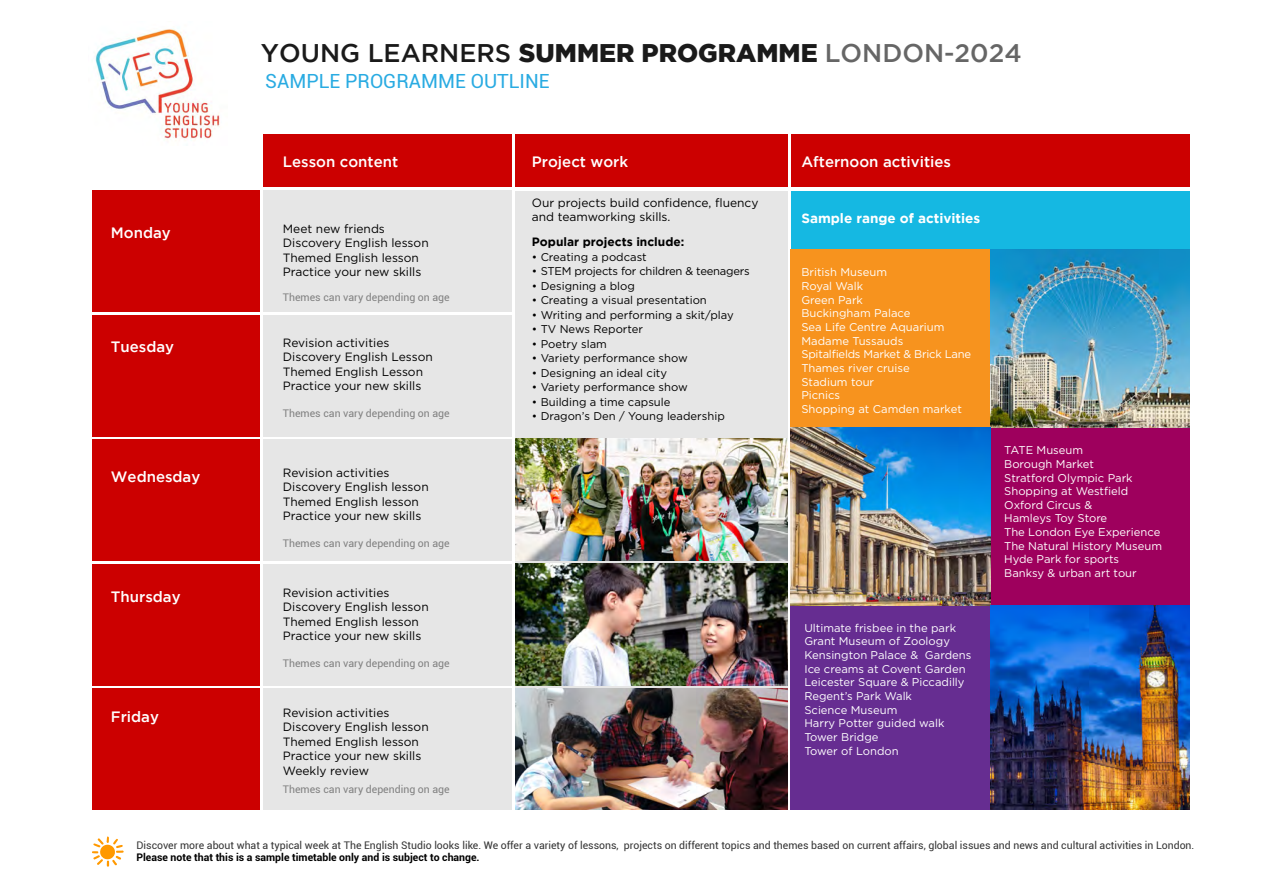
<style>
.page{position:relative;width:1263px;height:893px;background:#fff}
.page>*{position:absolute;margin:0;border:0;box-sizing:border-box;transform-origin:0 0}
.t1{font:900 25.5px "Gotham";color:#1a1a1a}
.t2{font:19.5px "Roboto";color:#29abe2}
.t3{font:500 15px "Gotham";color:#fff}
.t4{font:700 13.5px "Gotham";color:#fff}
.t5{font:12px/14.5px "Gotham";color:#000}
.t6{font:700 12px "Gotham";color:#000}
.t7{font:11.25px/13.6px "Gotham";color:#fff}
.t8{font:11.25px "Gotham";color:#000}
.t9{font:11.25px "Gotham";letter-spacing:-.02em;color:#000}
.t10{font:10.5px "Roboto";color:#333}
.t11{font:10.5px "Roboto";color:#808080}
.t12{font:700 10.5px "Roboto";color:#000}
.s1{font-weight:500}
.s2{font-weight:500;color:#666}
</style>
<div class="page">
<div style="left:263px;top:135px;width:249px;height:52px;background:#c00"></div>
<div style="left:515px;top:135px;width:272px;height:52px;background:#c00"></div>
<div style="left:791px;top:135px;width:398px;height:52px;background:#c00"></div>
<div style="left:263px;top:191px;width:249px;height:121px;background:#e6e6e6"></div>
<div style="left:92px;top:191px;width:168px;height:121px;background:#c00"></div>
<div style="left:515px;top:191px;width:272px;height:618px;background:#e6e6e6"></div>
<img style="left:515px;top:688px;width:272px;height:121px">
<div style="left:791px;top:191px;width:398px;height:618px;background:#15b8e2"></div>
<div style="left:263px;top:315px;width:249px;height:121px;background:#e6e6e6"></div>
<div style="left:92px;top:315px;width:168px;height:121px;background:#c00"></div>
<div style="left:263px;top:440px;width:249px;height:121px;background:#e6e6e6"></div>
<div style="left:92px;top:440px;width:168px;height:121px;background:#c00"></div>
<div style="left:263px;top:564px;width:249px;height:121px;background:#e6e6e6"></div>
<div style="left:92px;top:564px;width:168px;height:121px;background:#c00"></div>
<div style="left:263px;top:689px;width:249px;height:121px;background:#e6e6e6"></div>
<div style="left:92px;top:689px;width:168px;height:121px;background:#c00"></div>
<svg style="left:92px;top:836px;width:32px;height:31px"></svg>
<img style="left:95px;top:28px;width:125px;height:113px">
<div style="left:791px;top:249px;width:199px;height:178px;background:#f7931e"></div>
<div style="left:990px;top:427px;width:199px;height:178px;background:#9e005d"></div>
<div style="left:791px;top:605px;width:199px;height:204px;background:#662d91"></div>
<img style="left:990px;top:249px;width:199px;height:178px">
<img style="left:791px;top:427px;width:199px;height:178px">
<img style="left:990px;top:605px;width:199px;height:204px">
<img style="left:515px;top:439px;width:272px;height:121px">
<img style="left:515px;top:563px;width:272px;height:122px">
<h1 class="t1" style="left:261px;top:38px;width:762px"><span class="s1">YOUNG LEARNERS</span> SUMMER PROGRAMME <span class="s2">LONDON-2024</span></h1>
<h2 class="t2" style="left:265px;top:67px;width:286px">SAMPLE PROGRAMME OUTLINE</h2>
<h3 class="t3" style="left:111px;top:224px;width:61px">Monday</h3>
<h3 class="t3" style="left:111px;top:338px;width:65px">Tuesday</h3>
<h3 class="t3" style="left:111px;top:468px;width:91px">Wednesday</h3>
<h3 class="t3" style="left:111px;top:588px;width:71px">Thursday</h3>
<h3 class="t3" style="left:111px;top:708px;width:50px">Friday</h3>
<h3 class="t3" style="left:283px;top:153px;width:117px">Lesson content</h3>
<p class="t5" style="left:283px;top:221px;width:147px">Meet new friends<br>Discovery English lesson<br>Themed English lesson<br>Practice your new skills</p>
<p class="t11" style="left:283px;top:290px;width:168px">Themes can vary depending on age</p>
<p class="t5" style="left:283px;top:335px;width:151px">Revision activities<br>Discovery English Lesson<br>Themed English Lesson<br>Practice your new skills</p>
<p class="t11" style="left:283px;top:406px;width:168px">Themes can vary depending on age</p>
<p class="t5" style="left:283px;top:465px;width:147px">Revision activities<br>Discovery English lesson<br>Themed English lesson<br>Practice your new skills</p>
<p class="t11" style="left:283px;top:536px;width:168px">Themes can vary depending on age</p>
<p class="t5" style="left:283px;top:585px;width:147px">Revision activities<br>Discovery English lesson<br>Themed English lesson<br>Practice your new skills</p>
<p class="t11" style="left:283px;top:656px;width:168px">Themes can vary depending on age</p>
<p class="t5" style="left:283px;top:705px;width:147px">Revision activities<br>Discovery English lesson<br>Themed English lesson<br>Practice your new skills<br>Weekly review</p>
<p class="t11" style="left:283px;top:782px;width:168px">Themes can vary depending on age</p>
<h3 class="t3" style="left:532px;top:153px;width:98px">Project work</h3>
<h3 class="t3" style="left:801px;top:153px;width:151px">Afternoon activities</h3>
<p class="t5" style="left:532px;top:195px;width:228px">Our projects build confidence, fluency and teamworking skills.</p>
<p class="t6" style="left:532px;top:235px;width:154px">Popular projects include:</p>
<p class="t8" style="left:532px;top:250px;width:116px">• Creating a podcast</p>
<p class="t9" style="left:532px;top:264px;width:219px">• STEM projects for children &amp; teenagers</p>
<p class="t8" style="left:532px;top:279px;width:104px">• Designing a blog</p>
<p class="t8" style="left:532px;top:293px;width:176px">• Creating a visual presentation</p>
<p class="t8" style="left:532px;top:308px;width:203px">• Writing and performing a skit/play</p>
<p class="t8" style="left:532px;top:322px;width:113px">• TV News Reporter</p>
<p class="t8" style="left:532px;top:337px;width:77px">• Poetry slam</p>
<p class="t8" style="left:532px;top:351px;width:157px">• Variety performance show</p>
<p class="t8" style="left:532px;top:366px;width:137px">• Designing an ideal city</p>
<p class="t8" style="left:532px;top:380px;width:157px">• Variety performance show</p>
<p class="t8" style="left:532px;top:395px;width:140px">• Building a time capsule</p>
<p class="t8" style="left:532px;top:409px;width:194px">• Dragon’s Den / Young leadership</p>
<p class="t4" style="left:801px;top:210px;width:180px">Sample range of activities</p>
<p class="t7" style="left:801px;top:265px;width:171px">British Museum<br>Royal Walk<br>Green Park<br>Buckingham Palace<br>Sea Life Centre Aquarium<br>Madame Tussauds<br>Spitalfields Market &amp; Brick Lane<br>Thames river cruise<br>Stadium tour<br>Picnics<br>Shopping at Camden market</p>
<p class="t7" style="left:804px;top:620px;width:168px">Ultimate frisbee in the park<br>Grant Museum of Zoology<br>Kensington Palace &amp; Gardens<br>Ice creams at Covent Garden<br>Leicester Square &amp; Piccadilly<br>Regent’s Park Walk<br>Science Museum<br>Harry Potter guided walk<br>Tower Bridge<br>Tower of London</p>
<p class="t7" style="left:1004px;top:443px;width:159px">TATE Museum<br>Borough Market<br>Stratford Olympic Park<br>Shopping at Westfield<br>Oxford Circus &amp;<br>Hamleys Toy Store<br>The London Eye Experience<br>The Natural History Museum<br>Hyde Park for sports<br>Banksy &amp; urban art tour</p>
<p class="t10" style="left:136px;top:838px;width:1059px">Discover more about what a typical week at The English Studio looks like. We offer a variety of lessons, projects on different topics and themes based on current affairs, global issues and news and cultural activities in London.</p>
<p class="t12" style="left:136px;top:850px;width:345px">Please note that this is a sample timetable only and is subject to change.</p>
</div>
